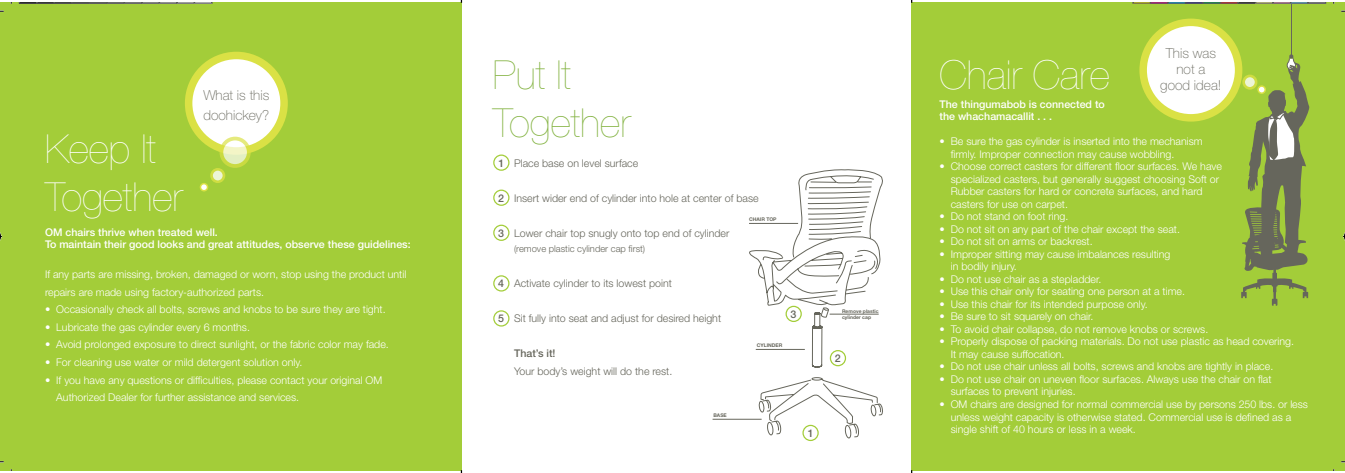
<style>
.page{position:relative;width:1345px;height:473px;background:#fff}
.page>*{position:absolute;margin:0;border:0;box-sizing:border-box;transform-origin:0 0}
.t1{font:200 40px/48px "Helvetica Neue";color:#fff}
.t2{font:200 40px/48px "Helvetica Neue";color:#82b240}
.t3{font:100 13.75px/16.2px "Helvetica Neue";color:#66665c}
.t4{font:300 10.62px/12.5px "Helvetica Neue";color:#fff}
.t5{font:300 10.62px "Helvetica Neue";color:#66665c}
.t6{font:500 10.62px/12.5px "Helvetica Neue";color:#fff}
.t7{font:500 10.62px "Helvetica Neue";color:#66665c}
.t8{font:300 9.38px "Helvetica Neue";color:#66665c}
.t9{font:700 5px/6px "Helvetica Neue";color:#66665c}
.s1{font-weight:500}
</style>
<div class="page">
<div style="left:0;top:3px;width:461px;height:467px;background:#a3cd39"></div>
<div style="left:189px;top:55px;width:95px;height:96px;background:#fff;border-radius:50%"></div>
<div style="left:185px;top:52px;width:103px;height:103px;border:8px solid #dae145;border-radius:50%"></div>
<svg style="left:221px;top:138px;width:28px;height:28px"></svg>
<div style="left:219px;top:137px;width:32px;height:31px;border:4px solid #dae145;border-radius:50%"></div>
<div style="left:200px;top:183px;width:7px;height:8px;background:#fff;border-radius:50%"></div>
<div style="left:200px;top:183px;width:8px;height:8px;border:2px solid #dae145;border-radius:50%"></div>
<div style="left:211px;top:169px;width:13px;height:13px;background:#ecf5d7;border-radius:50%"></div>
<div style="left:210px;top:168px;width:15px;height:15px;border:3px solid #dae145;border-radius:50%"></div>
<div style="left:911px;top:3px;width:433px;height:467px;background:#a3cd39"></div>
<div style="left:1143px;top:22px;width:95px;height:96px;background:#fff;border-radius:50%"></div>
<div style="left:1139px;top:19px;width:103px;height:102px;border:8px solid #dae145;border-radius:50%"></div>
<hr style="left:1290px;top:4px;width:1px;height:50px;background:#66665c">
<svg style="left:1240px;top:54px;width:70px;height:252px"></svg>
<div style="left:493px;top:154px;width:16px;height:17px;border:1px solid #a3cd39;border-radius:50%"></div>
<div style="left:493px;top:275px;width:16px;height:16px;border:1px solid #a3cd39;border-radius:50%"></div>
<div style="left:493px;top:189px;width:16px;height:17px;border:1px solid #a3cd39;border-radius:50%"></div>
<div style="left:493px;top:310px;width:16px;height:16px;border:1px solid #a3cd39;border-radius:50%"></div>
<div style="left:493px;top:224px;width:16px;height:17px;border:1px solid #a3cd39;border-radius:50%"></div>
<svg style="left:749px;top:169px;width:134px;height:180px"></svg>
<svg style="left:758px;top:307px;width:124px;height:135px"></svg>
<hr style="left:749px;top:223px;width:49px;height:1px;background:#66665c">
<hr style="left:755px;top:349px;width:49px;height:1px;background:#66665c">
<hr style="left:712px;top:418px;width:49px;height:1px;background:#66665c">
<hr style="left:829px;top:313px;width:49px;height:1px;background:#66665c">
<svg style="left:0;top:232px;width:2px;height:9px"></svg>
<svg style="left:1343px;top:229px;width:2px;height:14px"></svg>
<svg style="left:19px;top:3px;width:193px;height:1px"></svg>
<svg style="left:1132px;top:3px;width:194px;height:1px"></svg>
<p class="t3" style="left:203px;top:85px;width:67px;line-height:20px">What is this doohickey?</p>
<h1 class="t1" style="left:45px;top:124px;width:139px">Keep It<br>Together</h1>
<p class="t6" style="left:45px;top:225px;width:367px">OM chairs thrive when treated well.<br>To maintain their good looks and great attitudes, observe these guidelines:</p>
<p class="t4" style="left:45px;top:265px;width:363px;line-height:17.5px">If any parts are missing, broken, damaged or worn, stop using the product until repairs are made using factory-authorized parts.</p>
<p class="t4" style="left:45px;top:303px;width:342px">• Occasionally check all bolts, screws and knobs to be sure they are tight.</p>
<p class="t4" style="left:45px;top:320px;width:206px">• Lubricate the gas cylinder every 6 months.</p>
<p class="t4" style="left:45px;top:338px;width:345px">• Avoid prolonged exposure to direct sunlight, or the fabric color may fade.</p>
<p class="t4" style="left:45px;top:355px;width:259px">• For cleaning use water or mild detergent solution only.</p>
<p class="t4" style="left:56px;top:370px;width:327px;line-height:17.5px;text-indent:-11px">• If you have any questions or difficulties, please contact your original OM<br>Authorized Dealer for further assistance and services.</p>
<h1 class="t2" style="left:493px;top:50px;width:139px">Put It<br>Together</h1>
<p class="t5" style="left:498px;top:156px;width:141px"><span class="s1">1</span> Place base on level surface</p>
<p class="t5" style="left:498px;top:191px;width:262px"><span class="s1">2</span> Insert wider end of cylinder into hole at center of base</p>
<p class="t5" style="left:498px;top:226px;width:233px"><span class="s1">3</span> Lower chair top snugly onto top end of cylinder</p>
<p class="t8" style="left:514px;top:243px;width:133px">(remove plastic cylinder cap first)</p>
<p class="t5" style="left:498px;top:276px;width:175px"><span class="s1">4</span> Activate cylinder to its lowest point</p>
<p class="t5" style="left:498px;top:311px;width:224px"><span class="s1">5</span> Sit fully into seat and adjust for desired height</p>
<p class="t7" style="left:514px;top:347px;width:43px">That’s it!</p>
<p class="t5" style="left:514px;top:364px;width:160px">Your body’s weight will do the rest.</p>
<p class="t9" style="left:749px;top:215px;width:29px">CHAIR TOP</p>
<p class="t9" style="left:756px;top:341px;width:27px">CYLINDER</p>
<p class="t7" style="left:790px;top:307px;width:7px">3</p>
<p class="t9" style="left:713px;top:412px;width:15px">BASE</p>
<p class="t7" style="left:807px;top:426px;width:7px">1</p>
<p class="t9" style="left:842px;top:307px;width:38px">Remove plastic cylinder cap</p>
<p class="t7" style="left:834px;top:351px;width:7px">2</p>
<p class="t3" style="left:1160px;top:45px;width:63px;text-align:center">This was not a good idea!</p>
<h1 class="t1" style="left:939px;top:50px;width:172px">Chair Care</h1>
<p class="t6" style="left:939px;top:97px;width:167px">The thingumabob is connected to the whachamacallit . . .</p>
<p class="t4" style="left:950px;top:135px;width:253px;text-indent:-11px">• Be sure the gas cylinder is inserted into the mechanism firmly. Improper connection may cause wobbling.</p>
<p class="t4" style="left:950px;top:160px;width:273px;text-indent:-11px">• Choose correct casters for different floor surfaces. We have specialized casters, but generally suggest choosing Soft or Rubber casters for hard or concrete surfaces, and hard casters for use on carpet.</p>
<p class="t4" style="left:939px;top:210px;width:130px">• Do not stand on foot ring.</p>
<p class="t4" style="left:939px;top:222px;width:242px">• Do not sit on any part of the chair except the seat.</p>
<p class="t4" style="left:939px;top:235px;width:155px">• Do not sit on arms or backrest.</p>
<p class="t4" style="left:950px;top:247px;width:221px;text-indent:-11px">• Improper sitting may cause imbalances resulting in bodily injury.</p>
<p class="t4" style="left:939px;top:272px;width:163px">• Do not use chair as a stepladder.</p>
<p class="t4" style="left:939px;top:285px;width:247px">• Use this chair only for seating one person at a time.</p>
<p class="t4" style="left:939px;top:297px;width:210px">• Use this chair for its intended purpose only.</p>
<p class="t4" style="left:939px;top:310px;width:155px">• Be sure to sit squarely on chair.</p>
<p class="t4" style="left:939px;top:322px;width:270px">• To avoid chair collapse, do not remove knobs or screws.</p>
<p class="t4" style="left:950px;top:335px;width:345px;text-indent:-11px">• Properly dispose of packing materials. Do not use plastic as head covering.<br>It may cause suffocation.</p>
<p class="t4" style="left:939px;top:360px;width:335px">• Do not use chair unless all bolts, screws and knobs are tightly in place.</p>
<p class="t4" style="left:950px;top:372px;width:322px;text-indent:-11px">• Do not use chair on uneven floor surfaces. Always use the chair on flat surfaces to prevent injuries.</p>
<p class="t4" style="left:950px;top:397px;width:358px;text-indent:-11px">• OM chairs are designed for normal commercial use by persons 250 lbs. or less unless weight capacity is otherwise stated. Commercial use is defined as a single shift of 40 hours or less in a week.</p>
</div>
